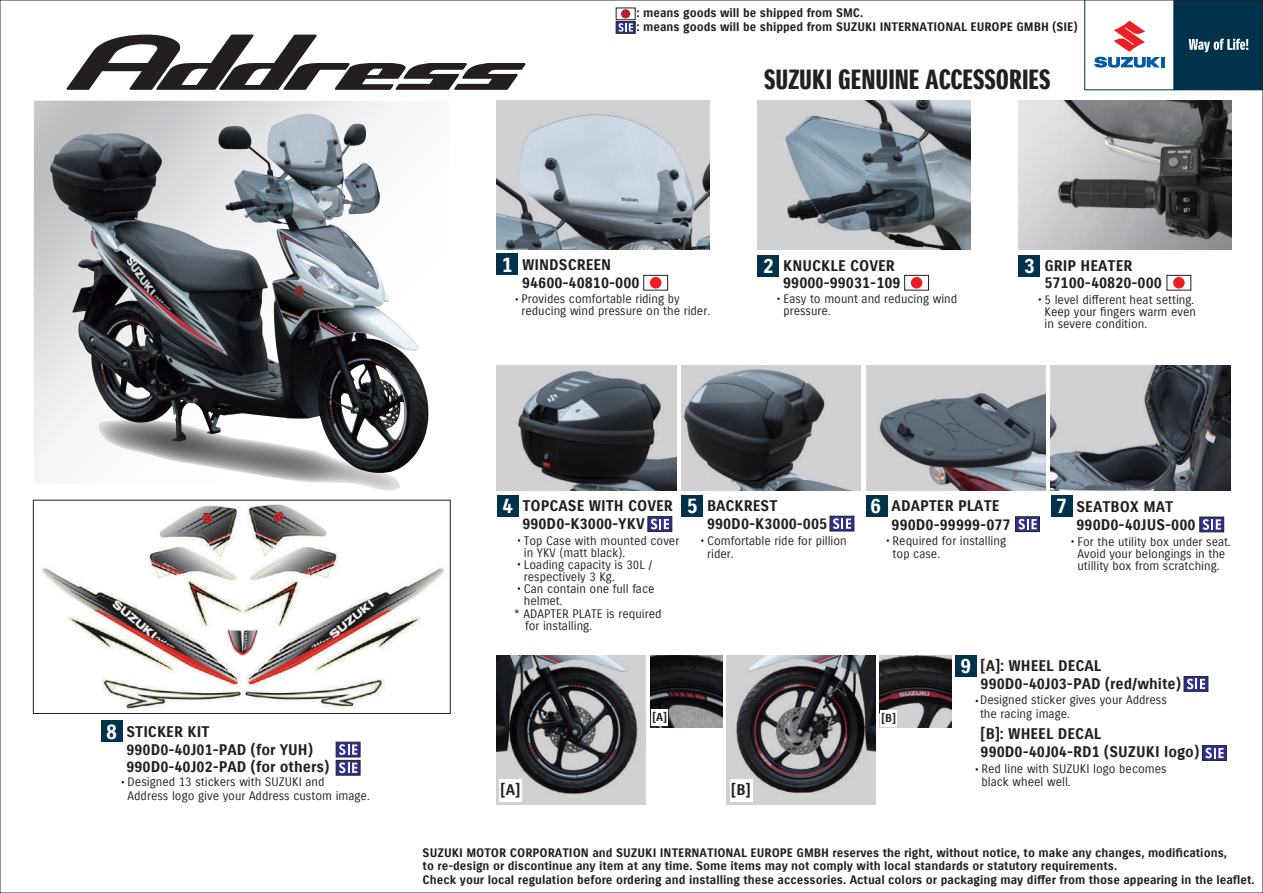
<style>
.page{position:relative;width:1263px;height:893px;background:#fff}
.page>*{position:absolute;margin:0;border:0;box-sizing:border-box;transform-origin:0 0}
.t1{font:27px "Suzuki PRO Headline";color:#231f20}
.t2{font:20.25px "Suzuki PRO Bold";color:#fff}
.t3{font:15px/18.3px "Suzuki PRO Bold";color:#231f20;text-align:center}
.t4{font:12px/12px "Suzuki PRO Regular";color:#231f20}
.t5{font:12px/13.5px "Suzuki PRO Bold";color:#231f20}
.t6{font:11.25px "Suzuki PRO Bold";color:#231f20}
.s1{font-size:20.25px;color:#fff}
</style>
<div class="page">
<img style="left:879px;top:655px;width:72px;height:73px">
<img style="left:42px;top:504px;width:402px;height:205px">
<svg style="left:1084px;top:2px;width:177px;height:88px"></svg>
<svg style="left:67px;top:35px;width:459px;height:55px"></svg>
<div style="left:616px;top:8px;width:19px;height:12px;border:1px solid #231f20"></div>
<div style="left:621px;top:9px;width:9px;height:9px;background:#be1d2c;border-radius:50%"></div>
<svg style="left:616px;top:21px;width:19px;height:13px"></svg>
<svg style="left:618px;top:23px;width:15px;height:9px"></svg>
<svg style="left:34px;top:101px;width:395px;height:367px"></svg>
<img style="left:215px;top:116px;width:78px;height:247px">
<div style="left:497px;top:254px;width:21px;height:21px;background:#00324c"></div>
<div style="left:643px;top:275px;width:25px;height:15px;border:1px solid #231f20"></div>
<div style="left:650px;top:277px;width:11px;height:11px;background:#ee1d23;border-radius:50%"></div>
<div style="left:904px;top:275px;width:25px;height:15px;border:1px solid #231f20"></div>
<div style="left:911px;top:277px;width:11px;height:11px;background:#ee1d23;border-radius:50%"></div>
<div style="left:1167px;top:275px;width:24px;height:15px;border:1px solid #231f20"></div>
<div style="left:1173px;top:277px;width:12px;height:11px;background:#ee1d23;border-radius:50%"></div>
<div style="left:758px;top:255px;width:21px;height:21px;background:#00324c"></div>
<div style="left:1051px;top:495px;width:21px;height:21px;background:#00324c"></div>
<div style="left:1019px;top:255px;width:21px;height:21px;background:#00324c"></div>
<div style="left:1199px;top:517px;width:25px;height:15px;background:#2e3092;border:1px solid #231f20"></div>
<svg style="left:1202px;top:519px;width:19px;height:11px"></svg>
<svg style="left:1015px;top:517px;width:25px;height:15px"></svg>
<svg style="left:1018px;top:519px;width:18px;height:10px"></svg>
<div style="left:866px;top:495px;width:21px;height:21px;background:#00324c"></div>
<div style="left:497px;top:495px;width:21px;height:21px;background:#00324c"></div>
<svg style="left:648px;top:516px;width:24px;height:16px"></svg>
<svg style="left:651px;top:519px;width:18px;height:10px"></svg>
<div style="left:830px;top:516px;width:24px;height:15px;background:#2e3092;border:1px solid #231f20"></div>
<svg style="left:833px;top:518px;width:18px;height:11px"></svg>
<div style="left:682px;top:495px;width:21px;height:21px;background:#00324c"></div>
<svg style="left:336px;top:742px;width:24px;height:15px"></svg>
<svg style="left:339px;top:744px;width:18px;height:11px"></svg>
<svg style="left:336px;top:760px;width:24px;height:15px"></svg>
<svg style="left:339px;top:762px;width:18px;height:11px"></svg>
<div style="left:101px;top:721px;width:21px;height:21px;background:#00324c"></div>
<svg style="left:1184px;top:676px;width:24px;height:16px"></svg>
<svg style="left:1187px;top:679px;width:18px;height:10px"></svg>
<svg style="left:1202px;top:745px;width:24px;height:16px"></svg>
<svg style="left:1205px;top:748px;width:18px;height:10px"></svg>
<div style="left:955px;top:655px;width:21px;height:22px;background:#00324c"></div>
<img style="left:497px;top:101px;width:212px;height:149px">
<img style="left:758px;top:101px;width:212px;height:149px">
<img style="left:1051px;top:365px;width:179px;height:126px">
<img style="left:497px;top:365px;width:179px;height:126px">
<img style="left:866px;top:365px;width:180px;height:126px">
<img style="left:682px;top:365px;width:179px;height:126px">
<img style="left:497px;top:655px;width:149px;height:149px">
<img style="left:726px;top:655px;width:149px;height:149px">
<div style="left:499px;top:779px;width:22px;height:23px;background:#fff"></div>
<div style="left:730px;top:779px;width:22px;height:23px;background:#fff"></div>
<svg style="left:99px;top:420px;width:301px;height:71px"></svg>
<div style="left:33px;top:500px;width:418px;height:214px;border:1px solid #231f20"></div>
<img style="left:650px;top:655px;width:72px;height:73px">
<div style="left:651px;top:710px;width:17px;height:16px;background:#fff"></div>
<div style="left:880px;top:710px;width:17px;height:17px;background:#fff"></div>
<img style="left:227px;top:630px;width:31px;height:25px">
<img style="left:1019px;top:101px;width:212px;height:149px">
<p class="t5" style="left:636px;top:6px;width:443px">: means goods will be shipped from SMC.<br>: means goods will be shipped from SUZUKI INTERNATIONAL EUROPE GMBH (SIE)</p>
<h1 class="t1" style="left:764px;top:63px;width:288px">SUZUKI GENUINE ACCESSORIES</h1>
<p class="t3" style="left:502px;top:256px;width:111px"><span class="s1">1</span> WINDSCREEN</p>
<p class="t4" style="left:521px;top:293px;width:190px">Provides comfortable riding by reducing wind pressure on the rider.</p>
<p class="t3" style="left:522px;top:274px;width:119px">94600-40810-000</p>
<p class="t3" style="left:783px;top:257px;width:113px">KNUCKLE COVER</p>
<h2 class="t2" style="left:1024px;top:254px;width:12px">3</h2>
<p class="t4" style="left:783px;top:293px;width:175px">Easy to mount and reducing wind pressure.</p>
<h2 class="t2" style="left:763px;top:254px;width:12px">2</h2>
<p class="t3" style="left:1044px;top:256px;width:89px">GRIP HEATER</p>
<p class="t3" style="left:783px;top:274px;width:119px">99000-99031-109</p>
<p class="t3" style="left:1044px;top:274px;width:119px">57100-40820-000</p>
<p class="t4" style="left:1044px;top:294px;width:153px">5 level different heat setting.<br>Keep your fingers warm even in severe condition.</p>
<p class="t3" style="left:106px;top:722px;width:105px"><span class="s1">8</span> STICKER KIT</p>
<p class="t4" style="left:128px;top:775px;width:244px;line-height:13.5px">Designed 13 stickers with SUZUKI and<br>Address logo give your Address custom image.</p>
<p class="t3" style="left:126px;top:741px;width:204px;line-height:17px;text-align:left">990D0-40J01-PAD (for YUH)<br>990D0-40J02-PAD (for others)</p>
<p class="t3" style="left:502px;top:497px;width:172px"><span class="s1">4</span> TOPCASE WITH COVER<br>990D0-K3000-YKV</p>
<p class="t4" style="left:524px;top:534px;width:157px">Top Case with mounted cover in YKV (matt black).<br>Loading capacity is 30L / respectively 3 Kg.<br>Can contain one full face helmet.</p>
<p class="t4" style="left:525px;top:608px;width:138px;text-indent:-11px">* ADAPTER PLATE is required for installing.</p>
<p class="t3" style="left:687px;top:497px;width:92px"><span class="s1">5</span> BACKREST</p>
<p class="t4" style="left:707px;top:534px;width:141px;line-height:13.5px">Comfortable ride for pillion rider.</p>
<p class="t3" style="left:707px;top:515px;width:122px">990D0-K3000-005</p>
<p class="t3" style="left:870px;top:497px;width:131px"><span class="s1">6</span> ADAPTER PLATE</p>
<p class="t4" style="left:892px;top:534px;width:115px;line-height:13.5px">Required for installing top case.</p>
<p class="t3" style="left:892px;top:515px;width:121px">990D0-99999-077</p>
<h2 class="t2" style="left:1056px;top:494px;width:12px">7</h2>
<p class="t3" style="left:1076px;top:498px;width:98px">SEATBOX MAT</p>
<p class="t4" style="left:1077px;top:535px;width:155px">For the utility box under seat.<br>Avoid your belongings in the utillity box from scratching.</p>
<p class="t3" style="left:1076px;top:516px;width:121px">990D0-40JUS-000</p>
<p class="t6" style="left:652px;top:710px;width:16px">[A]</p>
<p class="t6" style="left:881px;top:711px;width:16px">[B]</p>
<p class="t3" style="left:501px;top:781px;width:21px">[A]</p>
<p class="t3" style="left:731px;top:781px;width:21px">[B]</p>
<p class="t3" style="left:960px;top:656px;width:142px"><span class="s1">9</span> [A]: WHEEL DECAL</p>
<p class="t4" style="left:980px;top:693px;width:188px;line-height:13.5px">Designed sticker gives your Address the racing image.</p>
<p class="t3" style="left:981px;top:743px;width:220px">990D0-40J04-RD1 (SUZUKI logo)</p>
<p class="t3" style="left:980px;top:675px;width:202px">990D0-40J03-PAD (red/white)</p>
<p class="t3" style="left:981px;top:725px;width:122px">[B]: WHEEL DECAL</p>
<p class="t4" style="left:981px;top:762px;width:187px;line-height:13.5px">Red line with SUZUKI logo becomes black wheel well.</p>
<p class="t5" style="left:423px;top:846px;width:833px">SUZUKI MOTOR CORPORATION and SUZUKI INTERNATIONAL EUROPE GMBH reserves the right, without notice, to make any changes, modifications,<br>to re-design or discontinue any item at any time. Some items may not comply with local standards or statutory requirements.<br>Check your local regulation before ordering and installing these accessories. Actual colors or packaging may differ from those appearing in the leaflet.</p>
</div>
